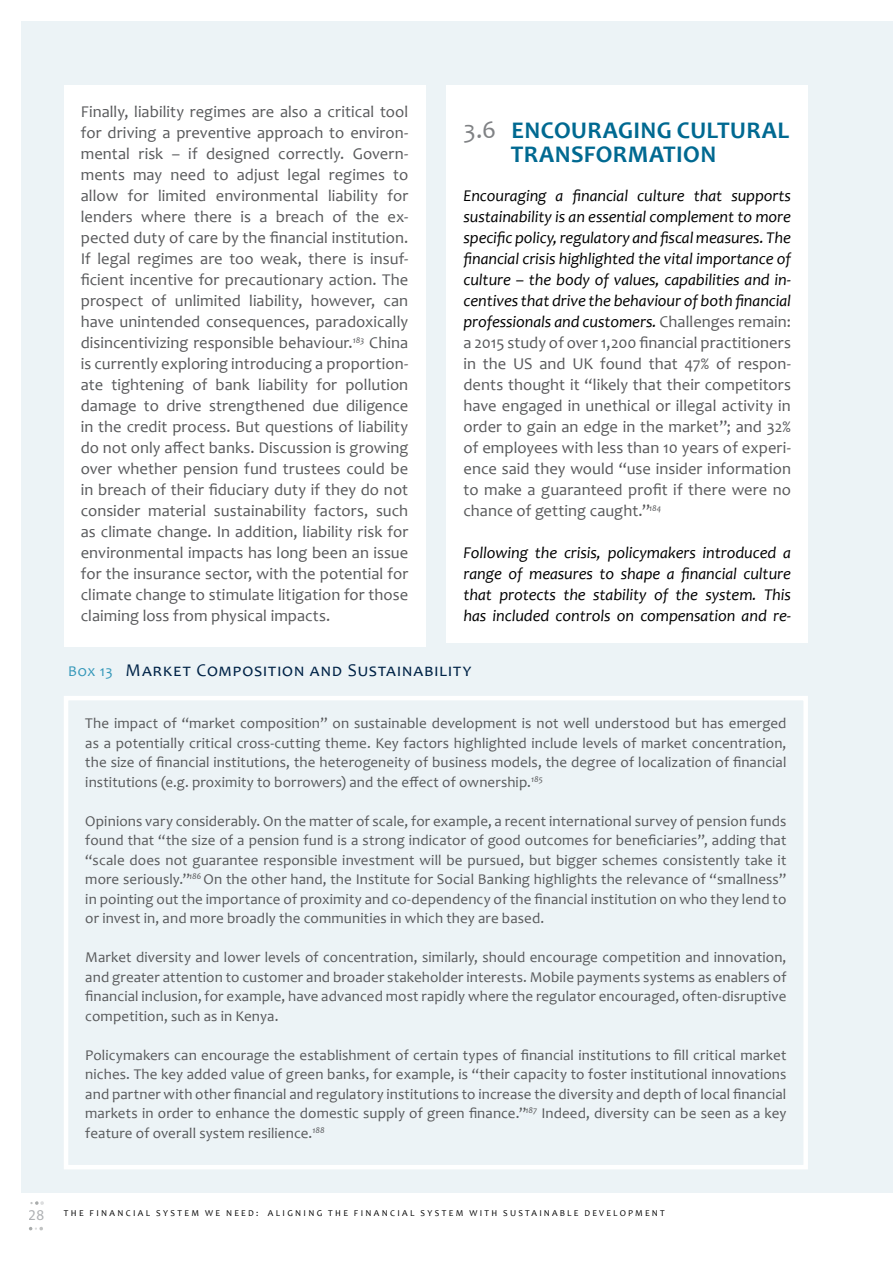
<style>
.page{position:relative;width:893px;height:1263px;background:#fff}
.page>*{position:absolute;margin:0;border:0;box-sizing:border-box;transform-origin:0 0}
.t1{font:700 24px/24px "Candara";letter-spacing:.015em;color:#006991}
.t2{font:18px "Candara";letter-spacing:.07em;color:#002347}
.t3{font:16.5px/21px "Candara";letter-spacing:.005em;color:#58595b;text-align:justify}
.t4{font:italic 16.5px/21px "Candara";letter-spacing:-.005em;color:#000;text-align:justify}
.t5{font:15px/19.5px "Candara";letter-spacing:.01em;color:#58595b;text-align:justify}
.t6{font:15px "Myriad Pro";color:#afb1b4}
.t7{font:9px "Candara";letter-spacing:.255em;color:#000}
.s1{font-weight:400;font-size:25.5px;color:#808285}
.s2{font-style:italic;color:#000}
.s3{font-size:15px;color:#3397b9}
</style>
<div class="page">
<hr style="left:892px;top:21px;width:1px;height:1172px;background:#e4eef3">
<div style="left:21px;top:21px;width:872px;height:1171px;background:#ecf3f6"></div>
<svg style="left:29px;top:1227px;width:14px;height:4px"></svg>
<svg style="left:30px;top:1201px;width:14px;height:4px"></svg>
<div style="left:64px;top:85px;width:361px;height:561px;background:#fff"></div>
<div style="left:446px;top:85px;width:362px;height:557px;background:#fff"></div>
<svg style="left:64px;top:696px;width:744px;height:473px"></svg>
<p class="t3" style="left:81px;top:101px;width:329px">Finally, liability regimes are also a critical tool for driving a preventive approach to environ&shy;mental risk – if designed correctly. Govern&shy;ments may need to adjust legal regimes to allow for limited environmental liability for lenders where there is a breach of the ex&shy;pected duty of care by the financial institution.<br>If legal regimes are too weak, there is insuf&shy;ficient incentive for precautionary action. The prospect of unlimited liability, however, can have unintended consequences, paradoxically disincentivizing responsible behaviour.<sup>183</sup> China is currently exploring introducing a proportion&shy;ate tightening of bank liability for pollution damage to drive strengthened due diligence in the credit process. But questions of liability do not only affect banks. Discussion is growing over whether pension fund trustees could be in breach of their fiduciary duty if they do not consider material sustainability factors, such as climate change. In addition, liability risk for environmental impacts has long been an issue for the insurance sector, with the potential for climate change to stimulate litigation for those claiming loss from physical impacts.</p>
<h1 class="t1" style="left:511px;top:118px;width:280px;text-indent:-47px"><span class="s1">3.6</span> ENCOURAGING CULTURAL<br>TRANSFORMATION</h1>
<p class="t3" style="left:463px;top:185px;width:329px"><span class="s2">Encouraging a financial culture that supports sustainability is an essential complement to more specific policy, regulatory and fiscal measures. The financial crisis highlighted the vital importance of culture – the body of values, capabilities and in&shy;centives that drive the behaviour of both financial professionals and customers.</span> Challenges remain: a 2015 study of over 1,200 financial practitioners in the US and UK found that 47% of respon&shy;dents thought it “likely that their competitors have engaged in unethical or illegal activity in order to gain an edge in the market”; and 32% of employees with less than 10 years of experi&shy;ence said they would “use insider information to make a guaranteed profit if there were no chance of getting caught.”<sup>184</sup></p>
<p class="t4" style="left:463px;top:542px;width:329px">Following the crisis, policymakers introduced a range of measures to shape a financial culture that protects the stability of the system. This has included controls on compensation and re-</p>
<p class="t2" style="left:68px;top:659px;width:405px"><span class="s3">Box 13</span> Market Composition and Sustainability</p>
<p class="t5" style="left:85px;top:713px;width:703px">The impact of “market composition” on sustainable development is not well understood but has emerged as a potentially critical cross-cutting theme. Key factors highlighted include levels of market concentration, the size of financial institutions, the heterogeneity of business models, the degree of localization of financial institutions (e.g. proximity to borrowers) and the effect of ownership.<sup>185</sup></p>
<p class="t5" style="left:85px;top:811px;width:703px">Opinions vary considerably. On the matter of scale, for example, a recent international survey of pension funds found that “the size of a pension fund is a strong indicator of good outcomes for beneficiaries”, adding that “scale does not guarantee responsible investment will be pursued, but bigger schemes consistently take it more seriously.”<sup>186</sup> On the other hand, the Institute for Social Banking highlights the relevance of “smallness” in pointing out the importance of proximity and co-dependency of the financial institution on who they lend to or invest in, and more broadly the communities in which they are based.</p>
<p class="t5" style="left:85px;top:947px;width:703px">Market diversity and lower levels of concentration, similarly, should encourage competition and innovation, and greater attention to customer and broader stakeholder interests. Mobile payments systems as enablers of financial inclusion, for example, have advanced most rapidly where the regulator encouraged, often-disruptive competition, such as in Kenya.</p>
<p class="t5" style="left:85px;top:1045px;width:703px">Policymakers can encourage the establishment of certain types of financial institutions to fill critical market niches. The key added value of green banks, for example, is “their capacity to foster institutional innovations and partner with other financial and regulatory institutions to increase the diversity and depth of local financial markets in order to enhance the domestic supply of green finance.”<sup>187</sup> Indeed, diversity can be seen as a key feature of overall system resilience.<sup>188</sup></p>
<p class="t6" style="left:29px;top:1206px;width:17px">28</p>
<p class="t7" style="left:64px;top:1207px;width:602px">THE FINANCIAL SYSTEM WE NEED: ALIGNING THE FINANCIAL SYSTEM WITH SUSTAINABLE DEVELOPMENT</p>
</div>
